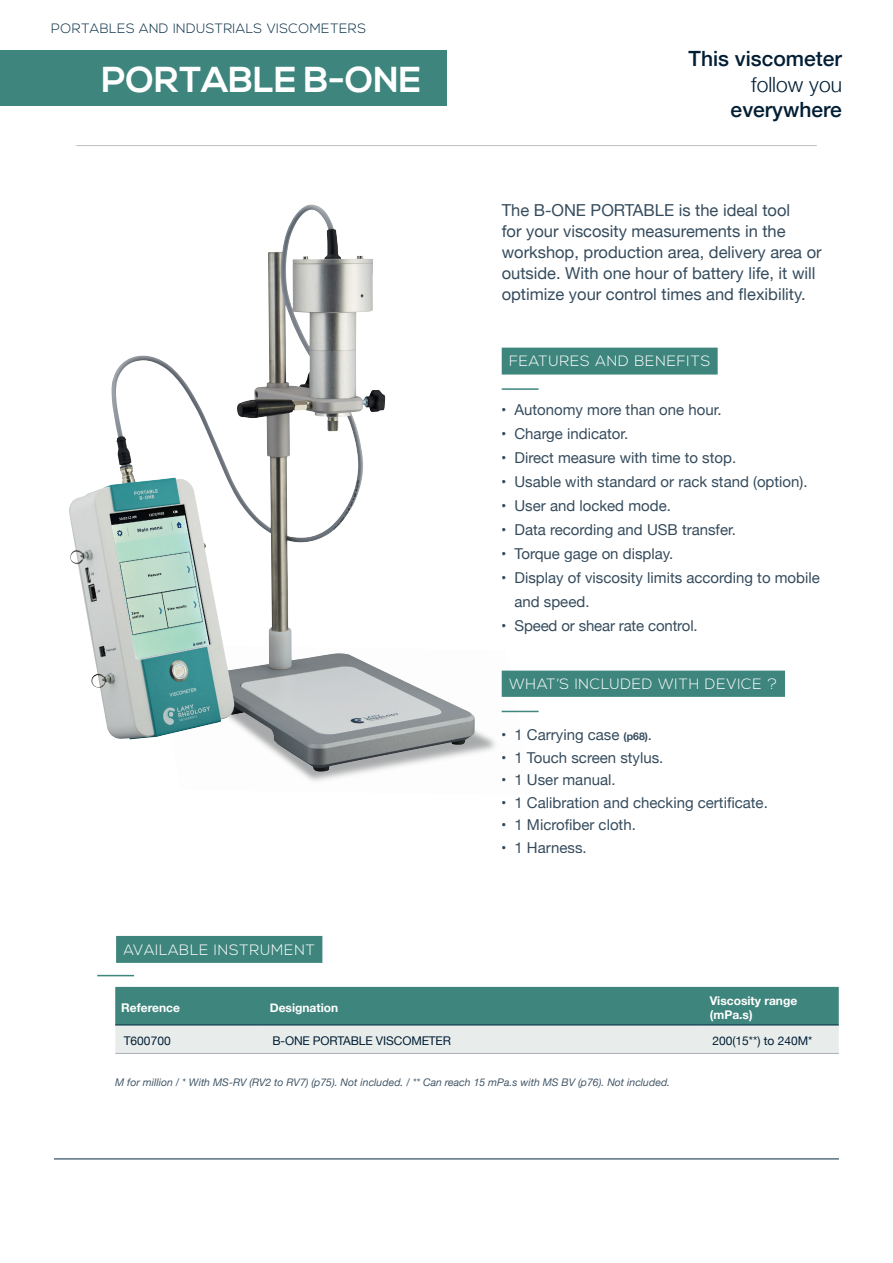
<style>
.page{position:relative;width:893px;height:1263px;background:#fff}
.page>*{position:absolute;margin:0;border:0;box-sizing:border-box;transform-origin:0 0}
.t1{font:700 36px "Nexa";color:#fff}
.t2{font:500 21px "Helvetica Neue";color:#021e34}
.t3{font:300 21px "Helvetica Neue";color:#021e34}
.t4{font:16.5px/21px "Helvetica Neue";color:#021e34}
.t5{font:15px/24px "Helvetica Neue";color:#021e34}
.t6{font:300 15px "Nexa";letter-spacing:.05em;color:#fff}
.t7{font:300 13.5px "Nexa";letter-spacing:.03em;color:#032c42}
.t8{font:12px "Helvetica Neue";letter-spacing:-.01em;color:#021e34}
.t9{font:700 12px/14.4px "Helvetica Neue";color:#fff}
.t10{font:italic 10.5px "Helvetica Neue";color:#021e34}
.s1{font-weight:700;font-size:10.5px}
</style>
<div class="page">
<hr style="left:54px;top:1159px;width:785px;height:1px;background:#032c42">
<div style="left:0;top:50px;width:446px;height:56px;background:#3e857d"></div>
<hr style="left:76px;top:145px;width:741px;height:1px;background:#bcbdc0">
<img style="left:256px;top:653px;width:278px;height:129px">
<img style="left:69px;top:205px;width:242px;height:534px">
<hr style="left:502px;top:388px;width:37px;height:2px;background:#3e857d">
<hr style="left:502px;top:711px;width:37px;height:1px;background:#3e857d">
<svg style="left:115px;top:987px;width:724px;height:66px;background:#84afaa"></svg>
<hr style="left:115px;top:1025px;width:149px;height:1px;background:#032c42">
<hr style="left:264px;top:1025px;width:440px;height:1px;background:#032c42">
<hr style="left:704px;top:1025px;width:135px;height:1px;background:#032c42">
<hr style="left:115px;top:1053px;width:149px;height:1px;background:#aaadb8">
<hr style="left:264px;top:1053px;width:440px;height:1px;background:#aaadb8">
<hr style="left:704px;top:1053px;width:135px;height:1px;background:#aaadb8">
<svg style="left:116px;top:935px;width:207px;height:28px;background:#458982"></svg>
<hr style="left:97px;top:975px;width:37px;height:1px;background:#3e857d">
<svg style="left:501px;top:347px;width:217px;height:28px;background:#468a82"></svg>
<svg style="left:498px;top:667px;width:287px;height:34px"></svg>
<p class="t7" style="left:51px;top:21px;width:316px">PORTABLES AND INDUSTRIALS VISCOMETERS</p>
<h1 class="t1" style="left:101px;top:59px;width:321px">PORTABLE B-ONE</h1>
<p class="t6" style="left:124px;top:941px;width:193px">AVAILABLE INSTRUMENT</p>
<h2 class="t2" style="left:689px;top:42px;width:155px">This viscometer</h2>
<h2 class="t3" style="left:751px;top:67px;width:92px">follow you</h2>
<h2 class="t2" style="left:731px;top:93px;width:113px">everywhere</h2>
<p class="t4" style="left:502px;top:200px;width:321px">The B-ONE PORTABLE is the ideal tool<br>for your viscosity measurements in the workshop, production area, delivery area or outside. With one hour of battery life, it will optimize your control times and flexibility.</p>
<p class="t6" style="left:509px;top:353px;width:202px">FEATURES AND BENEFITS</p>
<p class="t5" style="left:502px;top:399px;width:221px">• Autonomy more than one hour.</p>
<p class="t5" style="left:502px;top:423px;width:128px">• Charge indicator.</p>
<p class="t5" style="left:502px;top:447px;width:236px">• Direct measure with time to stop.</p>
<p class="t5" style="left:502px;top:471px;width:307px">• Usable with standard or rack stand (option).</p>
<p class="t5" style="left:502px;top:495px;width:171px">• User and locked mode.</p>
<p class="t5" style="left:502px;top:519px;width:236px">• Data recording and USB transfer.</p>
<p class="t5" style="left:502px;top:543px;width:173px">• Torque gage on display.</p>
<p class="t5" style="left:514px;top:567px;width:307px;text-indent:-13px">• Display of viscosity limits according to mobile and speed.</p>
<p class="t5" style="left:502px;top:615px;width:197px">• Speed or shear rate control.</p>
<p class="t6" style="left:509px;top:676px;width:269px">WHAT’S INCLUDED WITH DEVICE ?</p>
<p class="t5" style="left:502px;top:724px;width:152px">• 1 Carrying case <span class="s1">(p68)</span>.</p>
<p class="t5" style="left:502px;top:746px;width:163px">• 1 Touch screen stylus.</p>
<p class="t5" style="left:502px;top:769px;width:115px">• 1 User manual.</p>
<p class="t5" style="left:502px;top:791px;width:268px">• 1 Calibration and checking certificate.</p>
<p class="t5" style="left:502px;top:814px;width:136px">• 1 Microfiber cloth.</p>
<p class="t5" style="left:502px;top:836px;width:86px">• 1 Harness.</p>
<p class="t9" style="left:121px;top:1001px;width:60px">Reference</p>
<p class="t9" style="left:270px;top:1001px;width:70px">Designation</p>
<p class="t9" style="left:710px;top:993px;width:89px">Viscosity range (mPa.s)</p>
<p class="t8" style="left:124px;top:1032px;width:48px">T600700</p>
<p class="t8" style="left:272px;top:1032px;width:180px">B-ONE PORTABLE VISCOMETER</p>
<p class="t8" style="left:712px;top:1032px;width:102px">200(15**) to 240M*</p>
<p class="t10" style="left:115px;top:1074px;width:556px">M for million / * With MS-RV (RV2 to RV7) (p75). Not included. / ** Can reach 15 mPa.s with MS BV (p76). Not included.</p>
</div>
